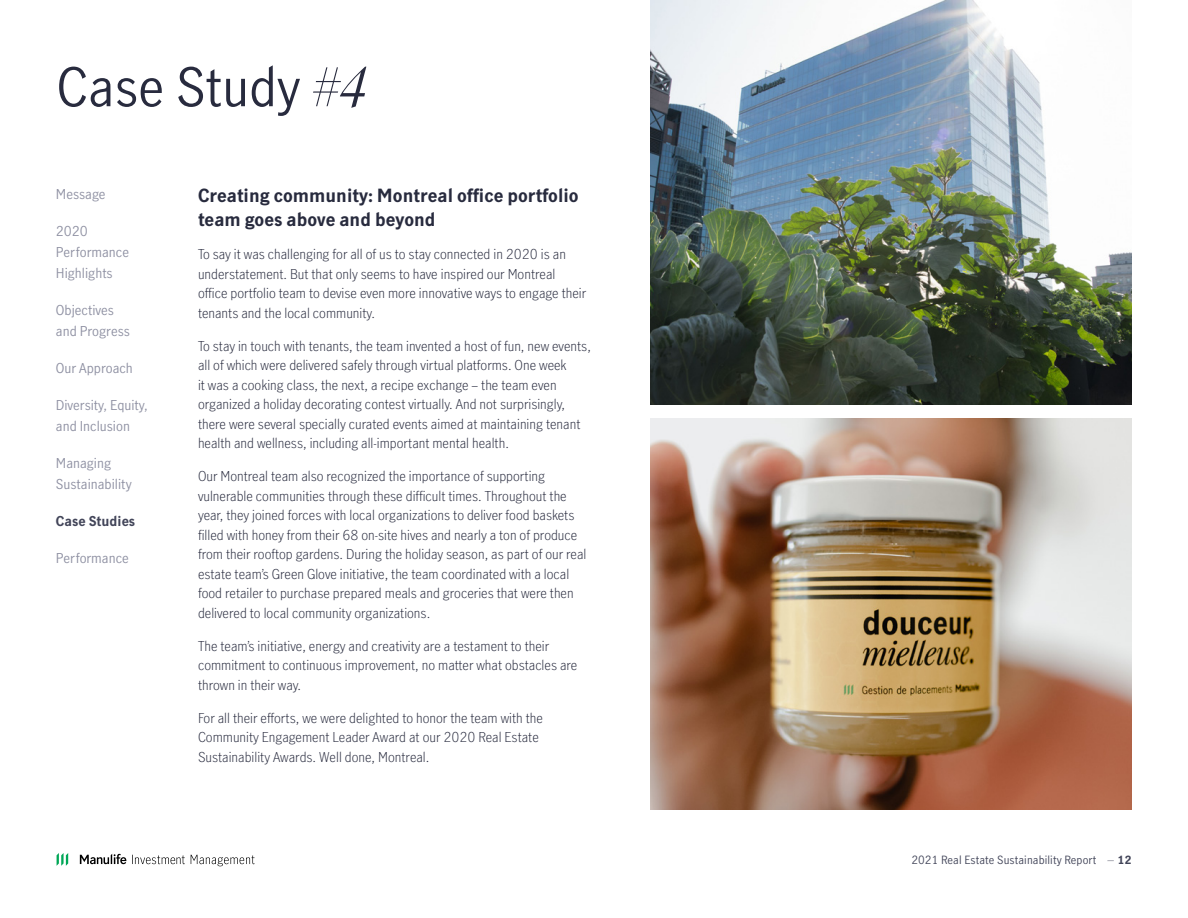
<style>
.page{position:relative;width:1188px;height:918px;background:#fff}
.page>*{position:absolute;margin:0;border:0;box-sizing:border-box;transform-origin:0 0}
.t1{font:52.5px "Manulife JH Sans Optimized";color:#282b3e}
.t2{font:700 18px/24px "Manulife JH Sans Optimized";color:#282b3e}
.body{font:300 13.5px/19.5px "Manulife JH Sans Optimized";color:#282b3e}
.t3{font:13.5px/21px "Manulife JH Sans Optimized";color:#8e90a2}
.t4{font:700 13.5px "Manulife JH Sans Optimized";color:#424559}
.t5{font:11.25px "Manulife JH Sans Optimized";letter-spacing:.01em;color:#424559}
.s1{font-family:"Manulife JH Serif Optimized";font-style:italic}
.s2{font-weight:700}
</style>
<div class="page">
<svg style="left:80px;top:854px;width:46px;height:10px"></svg>
<svg style="left:57px;top:853px;width:11px;height:13px"></svg>
<svg style="left:132px;top:855px;width:53px;height:9px"></svg>
<svg style="left:191px;top:855px;width:64px;height:11px"></svg>
<img style="left:651px;top:0;width:480px;height:405px">
<img style="left:651px;top:418px;width:480px;height:392px">
<h1 class="t1" style="left:57px;top:51px;width:312px">Case Study <span class="s1">#4</span></h1>
<p class="t3" style="left:56px;top:183px;width:51px">Message</p>
<p class="t3" style="left:56px;top:220px;width:75px">2020<br>Performance<br>Highlights</p>
<p class="t3" style="left:56px;top:299px;width:76px">Objectives and Progress</p>
<p class="t3" style="left:56px;top:357px;width:79px">Our Approach</p>
<p class="t3" style="left:56px;top:394px;width:93px">Diversity, Equity, and Inclusion</p>
<p class="t3" style="left:56px;top:452px;width:77px">Managing<br>Sustainability</p>
<p class="t4" style="left:56px;top:512px;width:81px">Case Studies</p>
<p class="t3" style="left:56px;top:547px;width:75px">Performance</p>
<h2 class="t2" style="left:198px;top:183px;width:382px">Creating community: Montreal office portfolio team goes above and beyond</h2>
<p class="body" style="left:198px;top:244px;width:390px">To say it was challenging for all of us to stay connected in 2020 is an understatement. But that only seems to have inspired our Montreal office portfolio team to devise even more innovative ways to engage their tenants and the local community.</p>
<p class="body" style="left:198px;top:336px;width:394px">To stay in touch with tenants, the team invented a host of fun, new events, all of which were delivered safely through virtual platforms. One week<br>it was a cooking class, the next, a recipe exchange – the team even organized a holiday decorating contest virtually. And not surprisingly, there were several specially curated events aimed at maintaining tenant health and wellness, including all-important mental health.</p>
<p class="body" style="left:198px;top:466px;width:390px">Our Montreal team also recognized the importance of supporting vulnerable communities through these difficult times. Throughout the year, they joined forces with local organizations to deliver food baskets filled with honey from their 68 on-site hives and nearly a ton of produce from their rooftop gardens. During the holiday season, as part of our real estate team’s Green Glove initiative, the team coordinated with a local food retailer to purchase prepared meals and groceries that were then delivered to local community organizations.</p>
<p class="body" style="left:198px;top:636px;width:381px">The team’s initiative, energy and creativity are a testament to their commitment to continuous improvement, no matter what obstacles are thrown in their way.</p>
<p class="body" style="left:198px;top:708px;width:347px">For all their efforts, we were delighted to honor the team with the<br>Community Engagement Leader Award at our 2020 Real Estate<br>Sustainability Awards. Well done, Montreal.</p>
<p class="t5" style="left:911px;top:852px;width:222px">2021 Real Estate Sustainability Report <span class="s1">–</span> <span class="s2">12</span></p>
</div>
